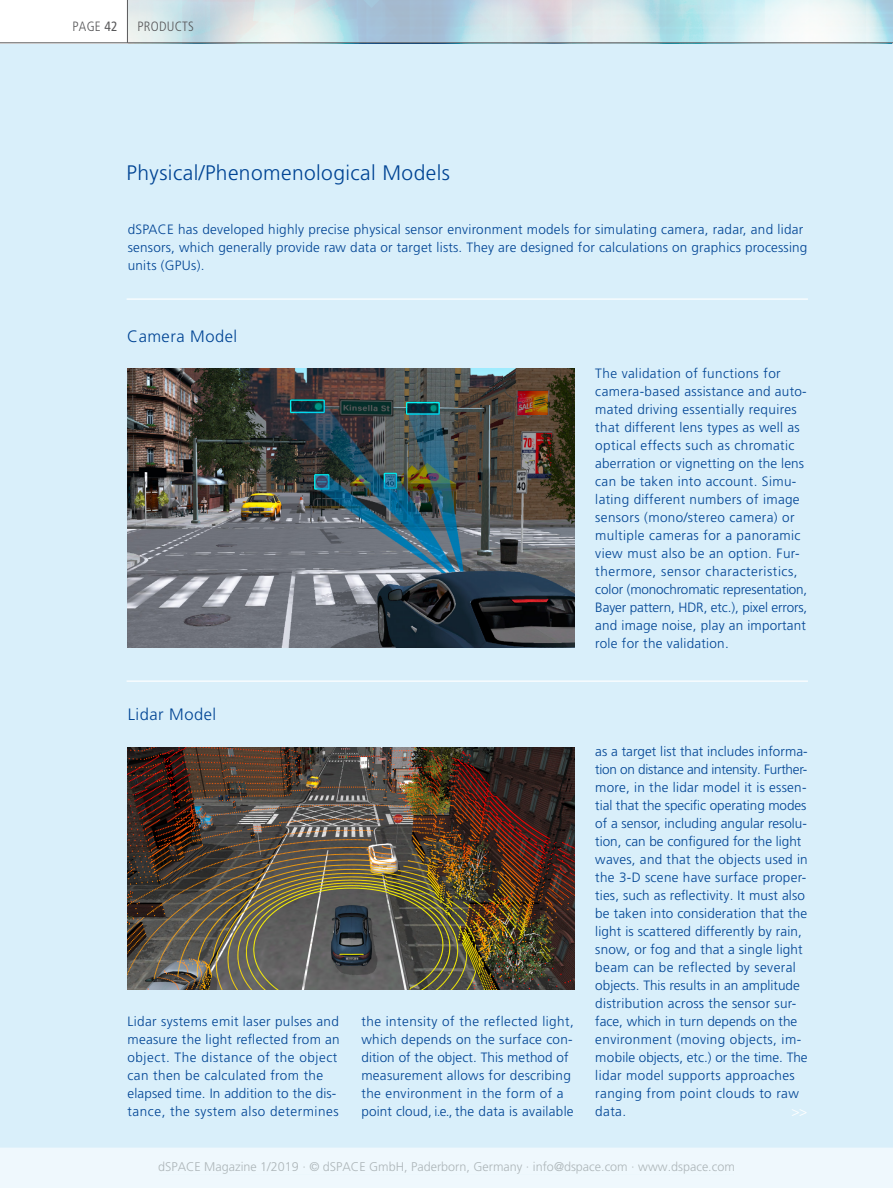
<style>
.page{position:relative;width:893px;height:1188px;background:#fff}
.page>*{position:absolute;margin:0;border:0;box-sizing:border-box;transform-origin:0 0}
.t1{font:300 21px "Frutiger LT Pro";letter-spacing:.02em;color:#004494}
.t2{font:300 16.5px "Frutiger LT Pro";letter-spacing:.03em;color:#004494}
.t3{font:300 13.5px/18px "Frutiger LT Pro";letter-spacing:.02em;color:#004494}
.t4{font:300 condensed 13.5px "Frutiger LT Pro";letter-spacing:.015em;color:#58585a}
.t5{font:300 13.5px "Frutiger LT Pro";color:#fff}
.t6{font:300 12.6px "Frutiger LT Pro";color:#90908f}
.s1{font-weight:400}
</style>
<div class="page">
<div style="left:0;top:37px;width:893px;height:1151px;background:#d9effa"></div>
<svg style="left:128px;top:0;width:765px;height:43px;background:#cbdfe6"></svg>
<div style="left:0;top:0;width:128px;height:43px;background:#fff"></div>
<hr style="left:0;top:43px;width:893px;height:1px;background:#58585a">
<hr style="left:127px;top:0;width:1px;height:43px;background:#58585a">
<img style="left:128px;top:369px;width:446px;height:279px">
<img style="left:128px;top:747px;width:446px;height:243px">
<hr style="left:127px;top:681px;width:681px;height:1px;background:#fff">
<hr style="left:127px;top:298px;width:681px;height:2px;background:#fff">
<div style="left:0;top:1148px;width:893px;height:40px;background:#eff8fd"></div>
<div style="left:159px;top:1162px;width:575px;height:12px;background:#eff8fd"></div>
<p class="t4" style="left:73px;top:18px;width:47px">PAGE <span class="s1">42</span></p>
<p class="t4" style="left:137px;top:18px;width:58px">PRODUCTS</p>
<h1 class="t1" style="left:127px;top:160px;width:325px">Physical/Phenomenological Models</h1>
<p class="t3" style="left:128px;top:220px;width:681px">dSPACE has developed highly precise physical sensor environment models for simulating camera, radar, and lidar sensors, which generally provide raw data or target lists. They are designed for calculations on graphics processing units (GPUs).</p>
<p class="t2" style="left:127px;top:327px;width:111px">Camera Model</p>
<p class="t3" style="left:595px;top:364px;width:214px">The validation of functions for camera-based assistance and auto&shy;mated driving essentially requires that different lens types as well as optical effects such as chromatic aberration or vignetting on the lens can be taken into account. Simu&shy;lating different numbers of image sensors (mono/stereo camera) or multiple cameras for a panoramic view must also be an option. Fur&shy;thermore, sensor characteristics, color (monochromatic representation, Bayer pattern, HDR, etc.), pixel errors, and image noise, play an important role for the validation.</p>
<p class="t2" style="left:128px;top:705px;width:90px">Lidar Model</p>
<p class="t3" style="left:128px;top:1012px;width:214px">Lidar systems emit laser pulses and measure the light reflected from an object. The distance of the object can then be calculated from the elapsed time. In addition to the dis&shy;tance, the system also determines</p>
<p class="t3" style="left:361px;top:1012px;width:214px">the intensity of the reflected light, which depends on the surface con&shy;dition of the object. This method of measurement allows for describing the environment in the form of a point cloud, i.e., the data is available</p>
<p class="t3" style="left:595px;top:742px;width:214px">as a target list that includes informa&shy;tion on distance and intensity. Further&shy;more, in the lidar model it is essen&shy;tial that the specific operating modes of a sensor, including angular resolu&shy;tion, can be configured for the light waves, and that the objects used in the 3-D scene have surface proper&shy;ties, such as reflectivity. It must also be taken into consideration that the light is scattered differently by rain, snow, or fog and that a single light beam can be reflected by several objects. This results in an amplitude distribution across the sensor sur&shy;face, which in turn depends on the environment (moving objects, im&shy;mobile objects, etc.) or the time. The lidar model supports approaches ranging from point clouds to raw data.</p>
<p class="t5" style="left:791px;top:1104px;width:18px">&gt;&gt;</p>
<p class="t6" style="left:158px;top:1160px;width:578px">dSPACE Magazine 1/2019 · © dSPACE GmbH, Paderborn, Germany · info@dspace.com · www.dspace.com</p>
</div>
